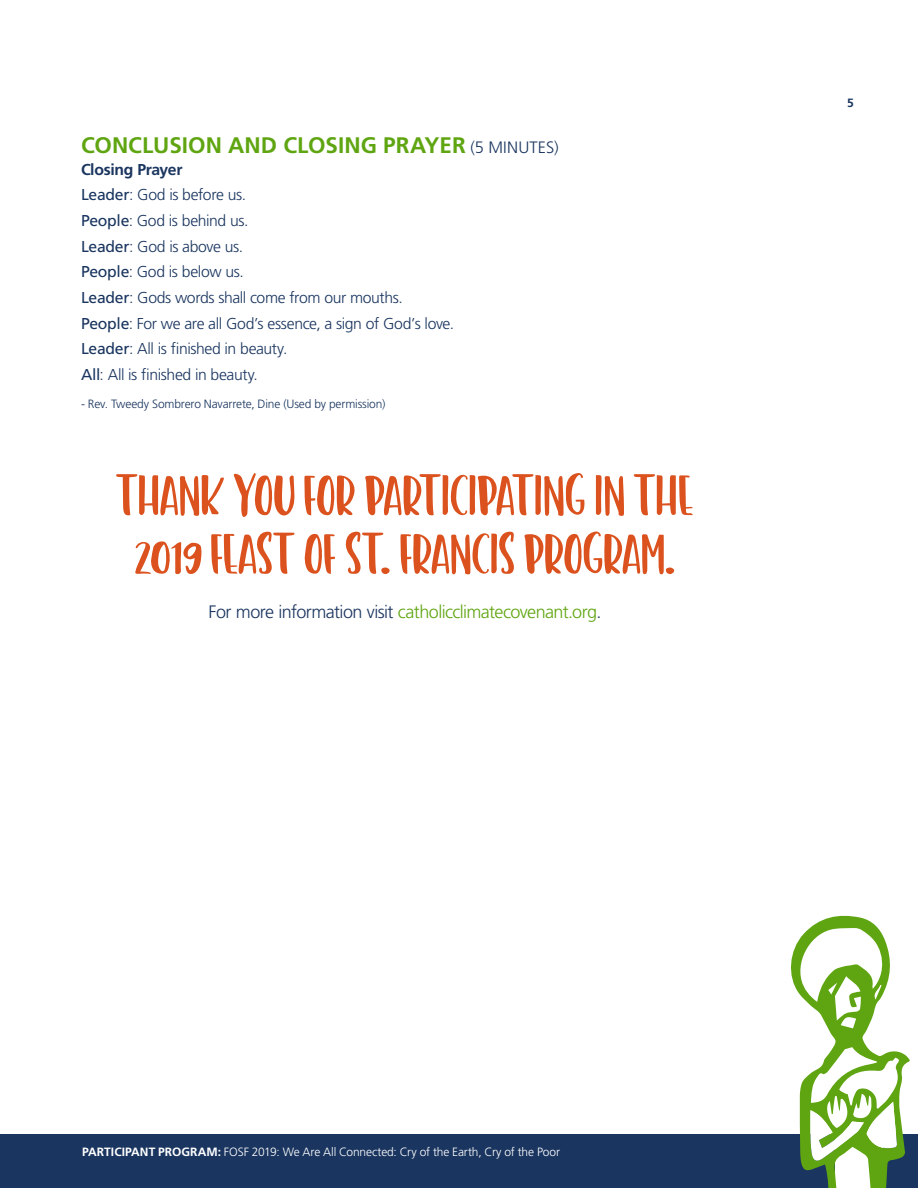
<style>
.page{position:relative;width:918px;height:1188px;background:#fff}
.page>*{position:absolute;margin:0;border:0;box-sizing:border-box;transform-origin:0 0}
.t1{font:54px/58.5px "Amastery Hand";letter-spacing:-.015em;color:#db521f;text-align:center}
.t2{font:700 22.5px "Frutiger";color:#5fa511}
.t3{font:300 18px "Frutiger";letter-spacing:-.035em;color:#5fa511}
.t4{font:300 15.75px/25.7px "Frutiger";letter-spacing:-.025em;color:#1a355f}
.t5{font:300 12px "Frutiger";letter-spacing:-.01em;color:#fff}
.t6{font:300 12px "Frutiger";letter-spacing:-.01em;color:#1a355f}
.t7{font:700 12px "Frutiger";color:#1a355f}
.s1{font-weight:300;font-size:16.5px;color:#1a355f}
.s2{font-weight:700}
.s3{font-weight:400}
.s4{color:#1a355f}
</style>
<div class="page">
<div style="left:0;top:1134px;width:835px;height:54px;background:#1a355f"></div>
<div style="left:883px;top:1134px;width:35px;height:54px;background:#1a355f"></div>
<svg style="left:791px;top:916px;width:119px;height:272px"></svg>
<h2 class="t2" style="left:81px;top:132px;width:479px">CONCLUSION AND CLOSING PRAYER <span class="s1">(5 MINUTES)</span></h2>
<p class="t4" style="left:81px;top:156px;width:375px"><span class="s2">Closing Prayer<br></span><span class="s3">Leader</span>: God is before us.<br><span class="s3">People</span>: God is behind us.<br><span class="s3">Leader</span>: God is above us.<br><span class="s3">People</span>: God is below us.<br><span class="s3">Leader</span>: Gods words shall come from our mouths.<br><span class="s3">People</span>: For we are all God’s essence, a sign of God’s love.<br><span class="s3">Leader</span>: All is finished in beauty.<br><span class="s3">All</span>: All is finished in beauty.</p>
<p class="t6" style="left:81px;top:397px;width:306px">- Rev. Tweedy Sombrero Navarrete, Dine (Used by permission)</p>
<h1 class="t1" style="left:116px;top:466px;width:580px">THANK YOU FOR PARTICIPATING IN THE<br>2019 FEAST OF ST. FRANCIS PROGRAM.</h1>
<p class="t3" style="left:208px;top:601px;width:395px"><span class="s4">For more information visit</span> catholicclimatecovenant.org<span class="s4">.</span></p>
<p class="t7" style="left:847px;top:95px;width:8px">5</p>
<p class="t5" style="left:82px;top:1145px;width:479px"><span class="s2">PARTICIPANT PROGRAM:</span> FOSF 2019: We Are All Connected: Cry of the Earth, Cry of the Poor</p>
</div>
